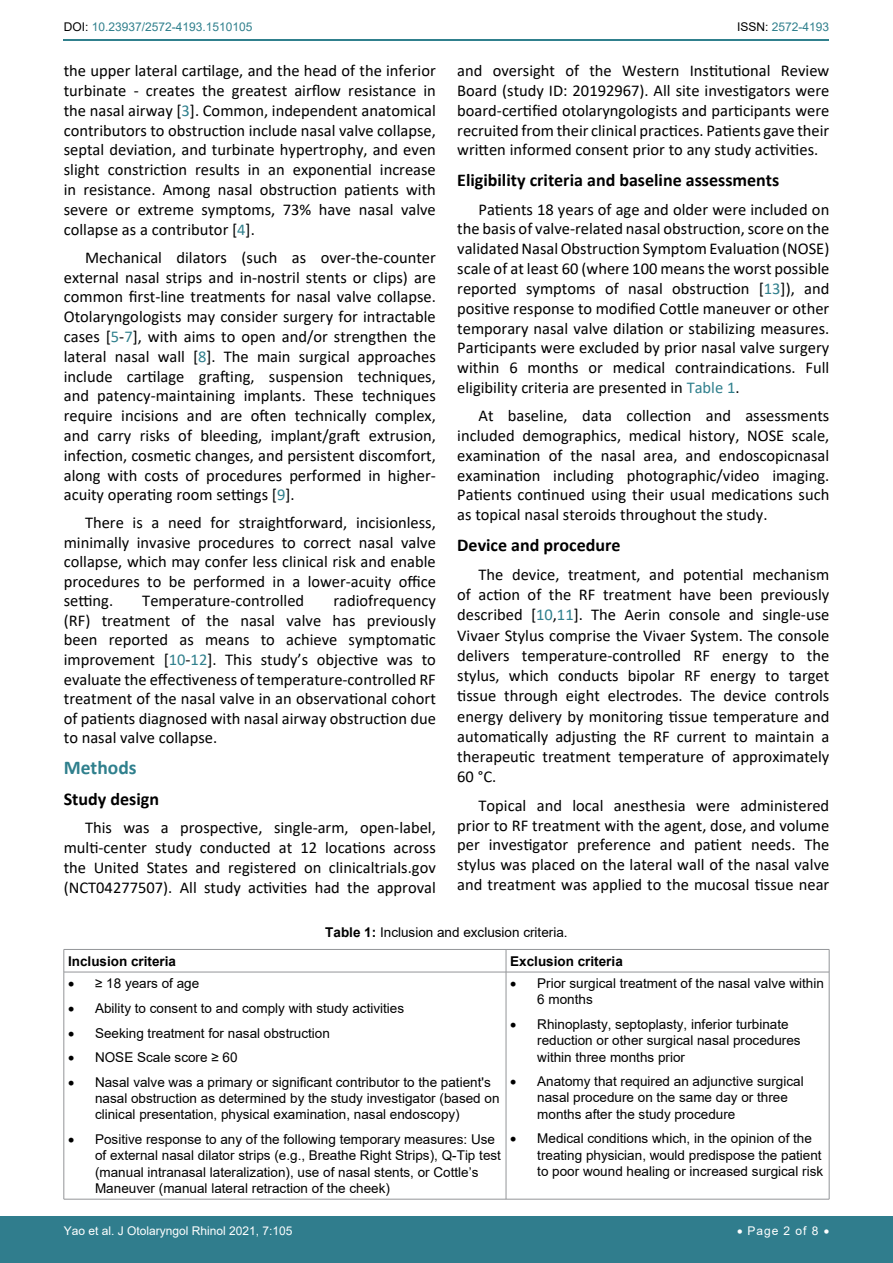
<style>
.page{position:relative;width:893px;height:1263px;background:#fff}
.page>*{position:absolute;margin:0;border:0;box-sizing:border-box;transform-origin:0 0}
.t1{font:700 19.5px "Calibri";color:#30808d}
.t2{font:700 18px "Calibri";color:#000}
.t3{font:16.5px/19.8px "Calibri";color:#000;text-align:justify}
.t4{font:13.5px/16.2px "Arial";color:#000}
.t5{font:700 13.5px "Arial";color:#000}
.t6{font:12px "Arial";color:#fff}
.t7{font:12px "Arial";color:#30808d}
.s1{color:#000}
.s2{color:#30808d}
.s3{font-weight:700}
</style>
<div class="page">
<hr style="left:64px;top:40px;width:765px;height:1px;background:#30808d">
<div style="left:0;top:1217px;width:893px;height:46px;background:#307d8d"></div>
<hr style="left:64px;top:949px;width:442px;height:1px;background:#939598">
<svg style="left:64px;top:950px;width:1px;height:22px"></svg>
<hr style="left:506px;top:949px;width:323px;height:1px;background:#939598">
<svg style="left:506px;top:950px;width:1px;height:22px"></svg>
<svg style="left:829px;top:949px;width:1px;height:23px"></svg>
<hr style="left:64px;top:972px;width:442px;height:1px;background:#939598">
<hr style="left:64px;top:972px;width:1px;height:227px;background:#939598">
<hr style="left:506px;top:972px;width:323px;height:1px;background:#939598">
<hr style="left:506px;top:972px;width:1px;height:227px;background:#939598">
<hr style="left:829px;top:972px;width:1px;height:227px;background:#939598">
<hr style="left:64px;top:1199px;width:442px;height:1px;background:#939598">
<hr style="left:506px;top:1199px;width:323px;height:1px;background:#939598">
<p class="t7" style="left:64px;top:19px;width:190px"><span class="s1">DOI:</span> 10.23937/2572-4193.1510105</p>
<p class="t7" style="left:737px;top:19px;width:94px"><span class="s1">ISSN:</span> 2572-4193</p>
<p class="t3" style="left:64px;top:60px;width:374px">the upper lateral cartilage, and the head of the inferior turbinate - creates the greatest airflow resistance in the nasal airway [<span class="s2">3</span>]. Common, independent anatomical contributors to obstruction include nasal valve collapse, septal deviation, and turbinate hypertrophy, and even slight constriction results in an exponential increase in resistance. Among nasal obstruction patients with severe or extreme symptoms, 73% have nasal valve collapse as a contributor [<span class="s2">4</span>].</p>
<p class="t3" style="left:64px;top:247px;width:374px;text-indent:21px">Mechanical dilators (such as over-the-counter external nasal strips and in-nostril stents or clips) are common first-line treatments for nasal valve collapse.<br>Otolaryngologists may consider surgery for intractable cases [<span class="s2">5</span>-<span class="s2">7</span>], with aims to open and/or strengthen the lateral nasal wall [<span class="s2">8</span>]. The main surgical approaches include cartilage grafting, suspension techniques, and patency-maintaining implants. These techniques require incisions and are often technically complex, and carry risks of bleeding, implant/graft extrusion, infection, cosmetic changes, and persistent discomfort, along with costs of procedures performed in higher&shy;acuity operating room settings [<span class="s2">9</span>].</p>
<p class="t3" style="left:64px;top:513px;width:374px;text-indent:21px">There is a need for straightforward, incisionless, minimally invasive procedures to correct nasal valve collapse, which may confer less clinical risk and enable procedures to be performed in a lower-acuity office setting.</p>
<p class="t3" style="left:457px;top:60px;width:374px">and oversight of the Western Institutional Review Board (study ID: 20192967). All site investigators were board-certified otolaryngologists and participants were recruited from their clinical practices. Patients gave their written informed consent prior to any study activities.</p>
<p class="t2" style="left:457px;top:168px;width:324px">Eligibility criteria and baseline assessments</p>
<p class="t3" style="left:457px;top:199px;width:374px;text-indent:21px">Patients 18 years of age and older were included on the basis of valve-related nasal obstruction, score on the validated Nasal Obstruction Symptom Evaluation (NOSE) scale of at least 60 (where 100 means the worst possible reported symptoms of nasal obstruction [<span class="s2">13</span>]), and positive response to modified Cottle maneuver or other temporary nasal valve dilation or stabilizing measures.<br>Participants were excluded by prior nasal valve surgery within 6 months or medical contraindications. Full eligibility criteria are presented in <span class="s2">Table 1</span>.</p>
<p class="t3" style="left:457px;top:405px;width:374px;text-indent:21px">At baseline, data collection and assessments included demographics, medical history, NOSE scale, examination of the nasal area, and endoscopicnasal examination including photographic/video imaging.<br>Patients continued using their usual medications such as topical nasal steroids throughout the study.</p>
<p class="t2" style="left:457px;top:532px;width:165px">Device and procedure</p>
<p class="t3" style="left:457px;top:564px;width:374px;line-height:20.2px;text-indent:21px">The device, treatment, and potential mechanism of action of the RF treatment have been previously described [<span class="s2">10</span>,<span class="s2">11</span>]. The Aerin console and single-use Vivaer Stylus comprise the Vivaer System. The console delivers temperature-controlled RF energy to the stylus, which conducts bipolar RF energy to target tissue through eight electrodes. The device controls energy delivery by monitoring tissue temperature and automatically adjusting the RF current to maintain a therapeutic treatment temperature of approximately 60 °C.</p>
<p class="t3" style="left:457px;top:795px;width:374px;text-indent:21px">Topical and local anesthesia were administered prior to RF treatment with the agent, dose, and volume per investigator preference and patient needs. The stylus was placed on the lateral wall of the nasal valve and treatment was applied to the mucosal tissue near</p>
<p class="t3" style="left:64px;top:591px;width:374px;text-indent:270px">radiofrequency (RF) treatment of the nasal valve has previously been reported as means to achieve symptomatic improvement [<span class="s2">10</span>-<span class="s2">12</span>]. This study’s objective was to evaluate the effectiveness of temperature-controlled RF treatment of the nasal valve in an observational cohort of patients diagnosed with nasal airway obstruction due to nasal valve collapse.</p>
<p class="t1" style="left:64px;top:754px;width:74px">Methods</p>
<p class="t2" style="left:64px;top:786px;width:97px">Study design</p>
<p class="t3" style="left:64px;top:817px;width:374px;text-indent:21px">This was a prospective, single-arm, open-label, multi-center study conducted at 12 locations across the United States and registered on clinicaltrials.gov (NCT04277507). All study activities had the approval</p>
<p class="t4" style="left:325px;top:924px;width:244px"><span class="s3">Table 1:</span> Inclusion and exclusion criteria.</p>
<p class="t5" style="left:68px;top:951px;width:110px">Inclusion criteria</p>
<p class="t5" style="left:510px;top:951px;width:114px">Exclusion criteria</p>
<p class="t4" style="left:68px;top:975px;width:133px">• ≥ 18 years of age</p>
<p class="t4" style="left:68px;top:1000px;width:338px">• Ability to consent to and comply with study activities</p>
<p class="t4" style="left:68px;top:1025px;width:263px">• Seeking treatment for nasal obstruction</p>
<p class="t4" style="left:68px;top:1049px;width:171px">• NOSE Scale score ≥ 60</p>
<p class="t4" style="left:95px;top:1074px;width:406px;text-indent:-27px">• Nasal valve was a primary or significant contributor to the patient's nasal obstruction as determined by the study investigator (based on clinical presentation, physical examination, nasal endoscopy)</p>
<p class="t4" style="left:95px;top:1131px;width:407px;text-indent:-27px">• Positive response to any of the following temporary measures: Use of external nasal dilator strips (e.g., Breathe Right Strips), Q-Tip test (manual intranasal lateralization), use of nasal stents, or Cottle’s Maneuver (manual lateral retraction of the cheek)</p>
<p class="t3" style="left:142px;top:591px;width:163px">Temperature-controlled</p>
<p class="t4" style="left:537px;top:975px;width:288px;text-indent:-27px">• Prior surgical treatment of the nasal valve within<br>6 months</p>
<p class="t4" style="left:537px;top:1016px;width:265px;text-indent:-27px">• Rhinoplasty, septoplasty, inferior turbinate reduction or other surgical nasal procedures within three months prior</p>
<p class="t4" style="left:537px;top:1073px;width:268px;text-indent:-27px">• Anatomy that required an adjunctive surgical nasal procedure on the same day or three months after the study procedure</p>
<p class="t4" style="left:537px;top:1130px;width:287px;text-indent:-27px">• Medical conditions which, in the opinion of the treating physician, would predispose the patient to poor wound healing or increased surgical risk</p>
<p class="t6" style="left:64px;top:1223px;width:230px">Yao et al. J Otolaryngol Rhinol 2021, 7:105</p>
<p class="t6" style="left:737px;top:1223px;width:94px">• Page 2 of 8 •</p>
</div>
